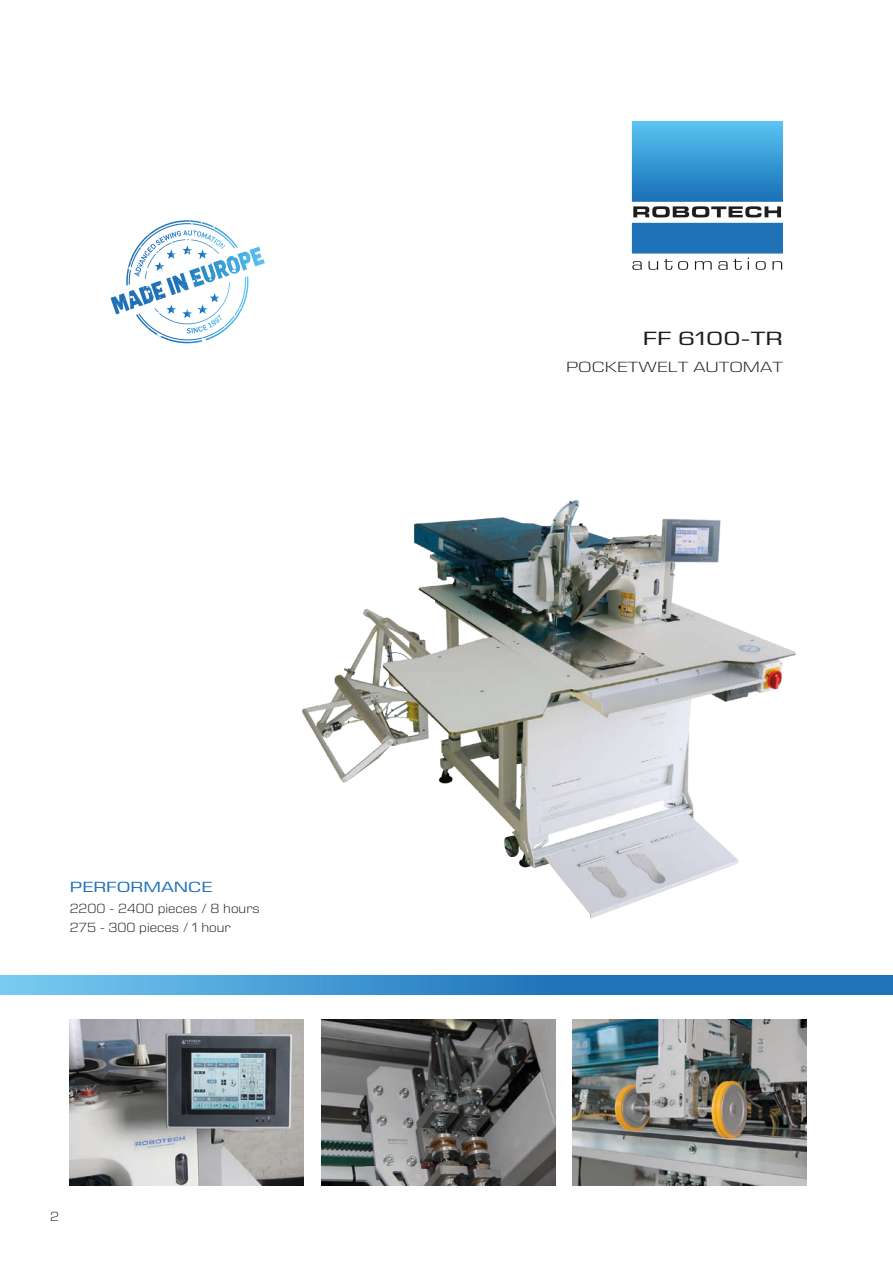
<style>
.page{position:relative;width:893px;height:1263px;background:#fff}
.page>*{position:absolute;margin:0;border:0;box-sizing:border-box;transform-origin:0 0}
.t1{font:19.5px "Eurostile Next LT Pro";color:#1d1d1b;scale:1.41 1}
.t2{font:300 15px "Eurostile Next LT Pro";color:#1d1d1b;scale:1.35 1}
.t3{font:15px "Eurostile Next LT Pro";color:#2273b9;scale:1.35 1}
.t4{font:300 13.5px/19.5px "Eurostile Next LT Pro";color:#1d1d1b;scale:1.1 1}
</style>
<div class="page">
<img style="left:302px;top:500px;width:494px;height:419px">
<img style="left:573px;top:1019px;width:233px;height:166px">
<img style="left:70px;top:1019px;width:234px;height:166px">
<img style="left:321px;top:1019px;width:234px;height:166px">
<svg style="left:0;top:976px;width:893px;height:19px"></svg>
<svg style="left:632px;top:121px;width:151px;height:149px"></svg>
<svg style="left:110px;top:220px;width:155px;height:123px"></svg>
<p class="t3" style="left:70px;top:879px;width:107px">PERFORMANCE</p>
<p class="t4" style="left:70px;top:899px;width:174px">2200 - 2400 pieces / 8 hours<br>275 - 300 pieces / 1 hour</p>
<p class="t4" style="left:50px;top:1207px;width:9px">2</p>
<h1 class="t1" style="left:643px;top:328px;width:101px">FF 6100-TR</h1>
<p class="t2" style="left:566px;top:359px;width:162px">POCKETWELT AUTOMAT</p>
</div>
